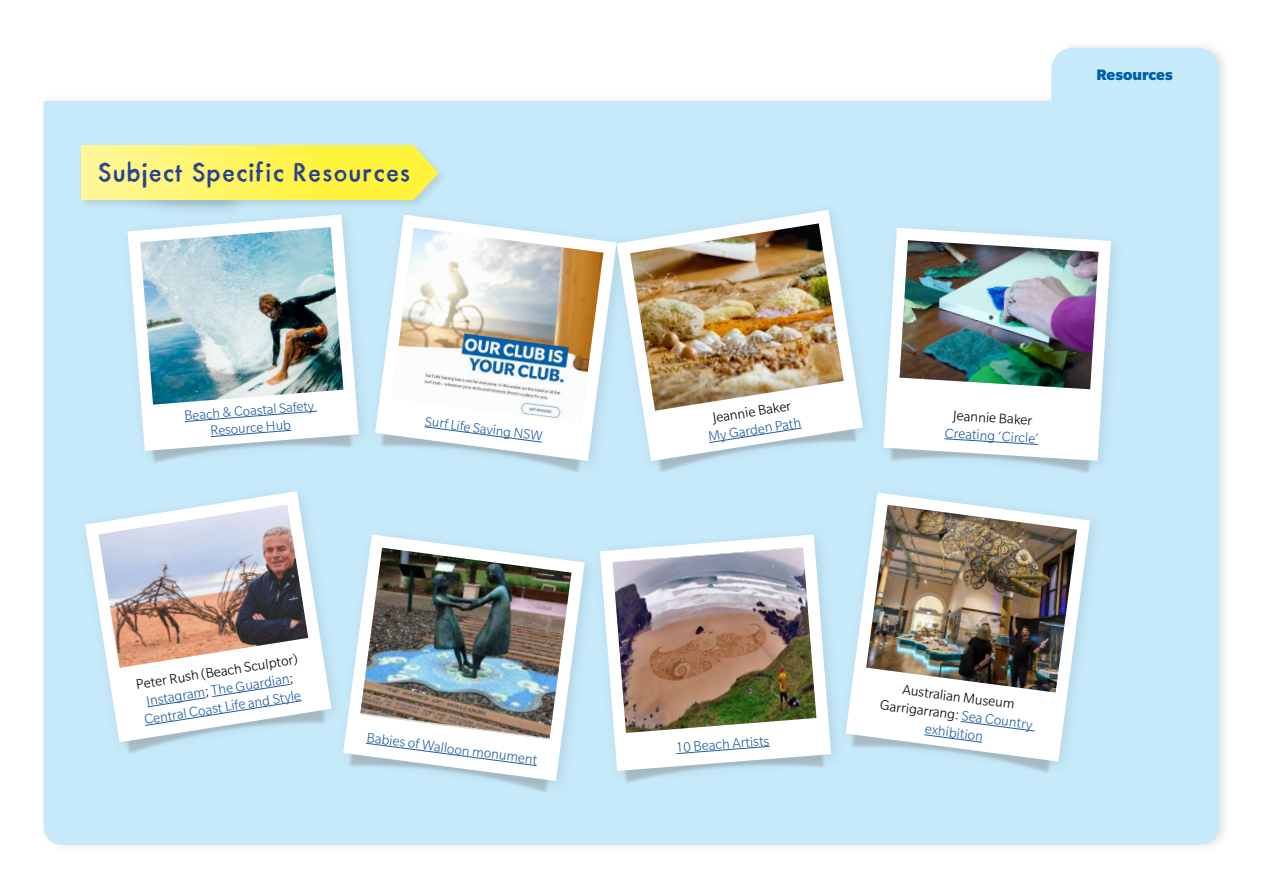
<style>
.page{position:relative;width:1263px;height:893px;background:#fff}
.page>*{position:absolute;margin:0;border:0;box-sizing:border-box;transform-origin:0 0}
.t1{font:24.6px "Itsa Sketch";color:#25408f}
.t2{font:900 16.5px "Slate Std";color:#0060a9}
.t3{font:300 15px/18px "Slate Std";color:#215e9e;text-align:center}
.t4{font:300 15px/18px "Slate Std";color:#000;text-align:center}
.t5{font:300 14.7px "Slate Std";color:#215e9e}
.s1{color:#000}
.s2{color:#215e9e}
</style>
<div class="page">
<div style="left:39px;top:39px;width:1193px;height:814px;background:#000;opacity:.1"></div>
<div style="left:44px;top:101px;width:1175px;height:744px;background:#c7eafb"></div>
<div style="left:1051px;top:48px;width:168px;height:53px;background:#c7eafb"></div>
<img style="left:342px;top:796px;width:213px;height:3px">
<div style="left:334px;top:525px;width:265px;height:271px;background:#c7eafb"></div>
<svg style="left:346px;top:534px;width:239px;height:247px"></svg>
<svg style="left:360px;top:739px;width:211px;height:27px;background:#edf3f7"></svg>
<img style="left:360px;top:548px;width:211px;height:191px">
<div style="left:77px;top:141px;width:174px;height:80px;background:#c7eafb"></div>
<div style="left:77px;top:141px;width:372px;height:70px;background:#000;opacity:.1"></div>
<svg style="left:81px;top:145px;width:358px;height:55px;background:#fcf363"></svg>
<img style="left:374px;top:476px;width:213px;height:3px">
<div style="left:366px;top:205px;width:265px;height:271px;background:#c7eafb"></div>
<svg style="left:375px;top:215px;width:233px;height:246px"></svg>
<svg style="left:392px;top:423px;width:211px;height:20px;background:#f0f5f8"></svg>
<img style="left:392px;top:228px;width:211px;height:195px">
<img style="left:146px;top:466px;width:213px;height:3px">
<div style="left:118px;top:205px;width:256px;height:261px;background:#c7eafb"></div>
<svg style="left:128px;top:215px;width:231px;height:236px"></svg>
<svg style="left:210px;top:430px;width:82px;height:7px"></svg>
<svg style="left:140px;top:405px;width:203px;height:17px;background:#f5f8fb"></svg>
<img style="left:140px;top:227px;width:203px;height:178px">
<img style="left:120px;top:757px;width:213px;height:3px">
<div style="left:76px;top:482px;width:270px;height:275px;background:#c7eafb"></div>
<svg style="left:85px;top:491px;width:246px;height:251px"></svg>
<svg style="left:144px;top:683px;width:159px;height:43px;background:#eff3f7"></svg>
<img style="left:99px;top:505px;width:209px;height:163px">
<img style="left:618px;top:786px;width:213px;height:3px">
<div style="left:590px;top:525px;width:256px;height:261px;background:#c7eafb"></div>
<svg style="left:600px;top:534px;width:231px;height:237px;fill:#fff"></svg>
<svg style="left:676px;top:746px;width:95px;height:8px"></svg>
<img style="left:612px;top:547px;width:204px;height:186px">
<img style="left:846px;top:776px;width:212px;height:4px">
<div style="left:837px;top:483px;width:268px;height:293px;background:#c7eafb"></div>
<svg style="left:846px;top:492px;width:244px;height:269px"></svg>
<svg style="left:923px;top:721px;width:112px;height:22px;background:#f3f6f9"></svg>
<img style="left:866px;top:505px;width:211px;height:187px">
<img style="left:884px;top:476px;width:212px;height:3px">
<div style="left:874px;top:218px;width:252px;height:258px;background:#c7eafb"></div>
<svg style="left:883px;top:228px;width:228px;height:233px;fill:#fff"></svg>
<svg style="left:944px;top:438px;width:95px;height:7px"></svg>
<img style="left:899px;top:240px;width:199px;height:149px">
<img style="left:651px;top:476px;width:213px;height:3px">
<div style="left:608px;top:201px;width:270px;height:275px;background:#000;opacity:.1"></div>
<svg style="left:617px;top:210px;width:246px;height:251px;fill:#c7eafb"></svg>
<svg style="left:708px;top:427px;width:95px;height:16px"></svg>
<img style="left:630px;top:223px;width:214px;height:188px">
<h1 class="t1" style="left:98px;top:161px;width:315px">Subject Specific Resources</h1>
<p class="t5" style="left:184px;top:409px;width:131px;rotate:-5deg">Beach &amp; Coastal Safety</p>
<p class="t5" style="left:210px;top:424px;width:82px;rotate:-5deg">Resource Hub</p>
<p class="t3" style="left:135px;top:675px;width:165px;rotate:-9deg"><span class="s1">Peter Rush (Beach Sculptor)<br></span>Instagram<span class="s1">;</span> The Guardian<span class="s1">;<br></span>Central Coast Life and Style</p>
<p class="t5" style="left:426px;top:413px;width:120px;rotate:8deg">Surf Life Saving NSW</p>
<p class="t3" style="left:368px;top:728px;width:174px;rotate:8deg">Babies of Walloon monument</p>
<p class="t2" style="left:1096px;top:66px;width:78px">Resources</p>
<p class="t4" style="left:711px;top:409px;width:81px;rotate:-9deg">Jeannie Baker</p>
<p class="t3" style="left:707px;top:428px;width:95px;rotate:-9deg">My Garden Path</p>
<p class="t4" style="left:954px;top:406px;width:81px;rotate:4deg">Jeannie Baker</p>
<p class="t3" style="left:945px;top:423px;width:95px;rotate:4deg">Creating ‘Circle’</p>
<p class="t3" style="left:675px;top:739px;width:95px;rotate:-5deg">10 Beach Artists</p>
<p class="t4" style="left:884px;top:677px;width:155px;rotate:8deg">Australian Museum<br>Garrigarrang: <span class="s2">Sea Country exhibition</span></p>
</div>
